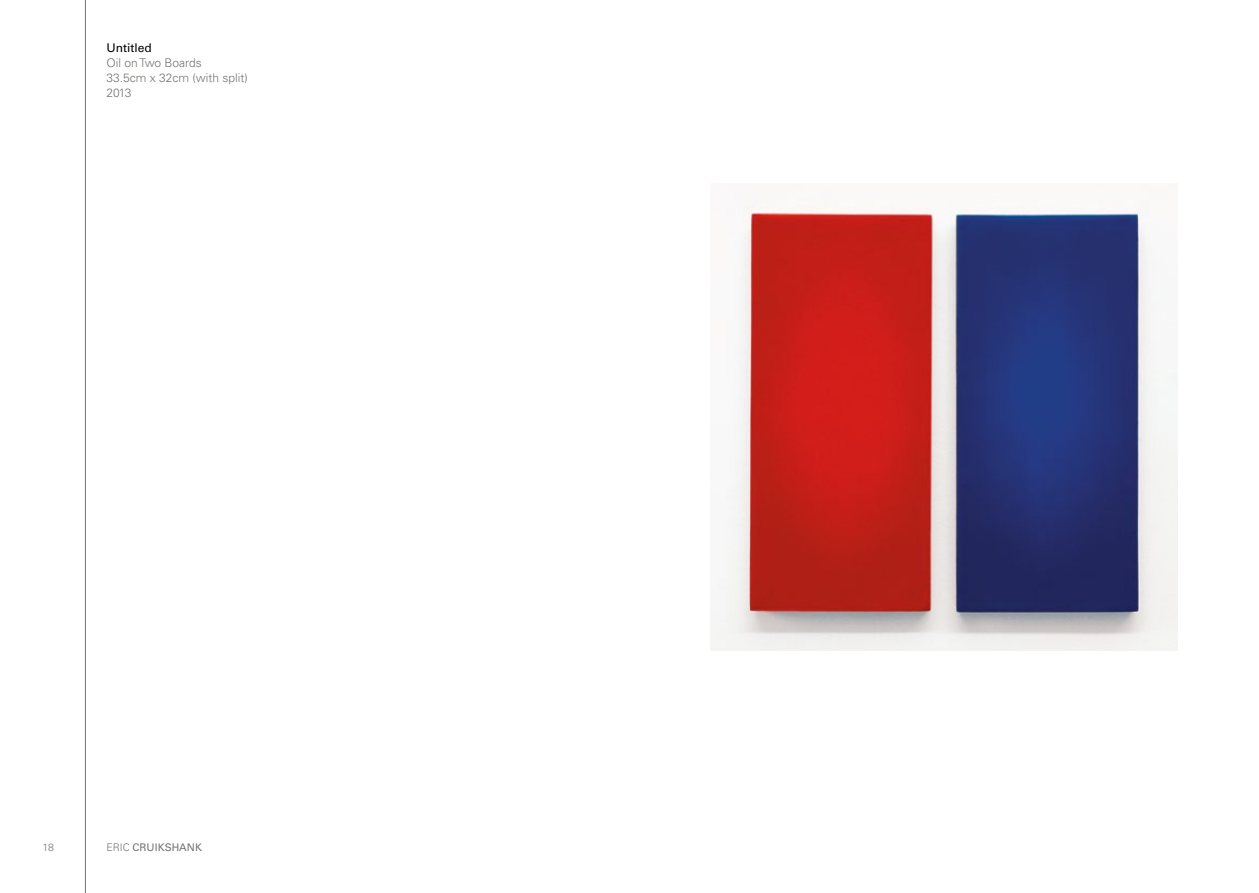
<style>
.page{position:relative;width:1259px;height:893px;background:#fff}
.page>*{position:absolute;margin:0;border:0;box-sizing:border-box;transform-origin:0 0}
.t1{font:300 12px/15px "Univers";color:#767472}
.t2{font:12px "Univers";color:#000}
.t3{font:10.5px "Univers";color:#767472}
.t4{font:300 10.5px "Univers";color:#767472}
.s1{font-weight:300}
</style>
<div class="page">
<hr style="left:85px;top:0;width:1px;height:893px;background:#767472">
<img style="left:710px;top:197px;width:467px;height:453px">
<p class="t2" style="left:106px;top:40px;width:47px">Untitled</p>
<p class="t1" style="left:106px;top:55px;width:143px">Oil on Two Boards<br>33.5cm x 32cm (with split)<br>2013</p>
<p class="t4" style="left:43px;top:841px;width:13px">18</p>
<p class="t3" style="left:106px;top:841px;width:97px"><span class="s1">ERIC</span> CRUIKSHANK</p>
</div>
